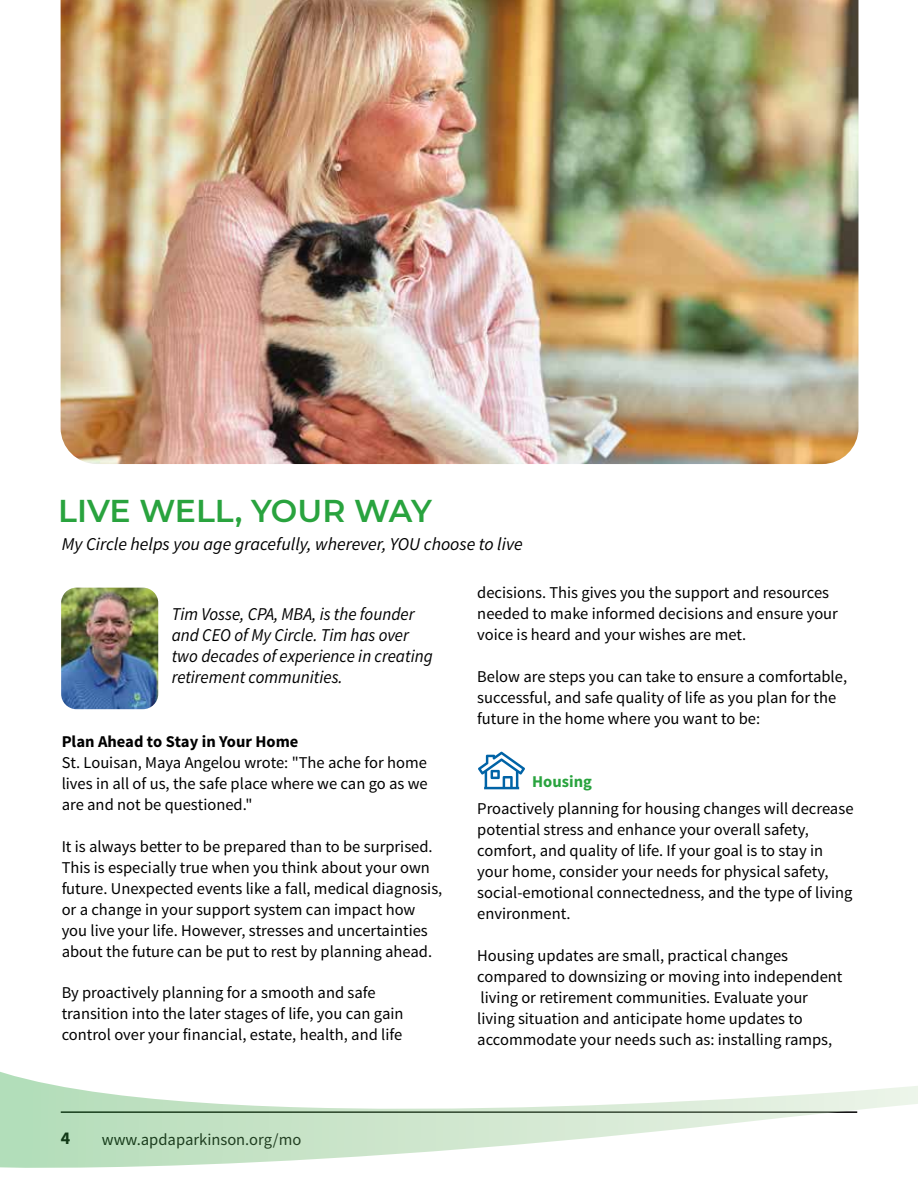
<style>
.page{position:relative;width:918px;height:1188px;background:#fff}
.page>*{position:absolute;margin:0;border:0;box-sizing:border-box;transform-origin:0 0}
.t1{font:600 31.5px "Montserrat";letter-spacing:-.005em;color:#29a33e}
.t2{font:italic 18px/21px "Source Sans Pro";color:#000;scale:.95 1}
.t3{font:italic 18px "Source Sans Pro";color:#000}
.t4{font:700 18px "Source Sans Pro";color:#000}
.t5{font:16.5px/21px "Source Sans Pro";color:#000}
.t6{font:700 16.5px "Source Sans Pro";color:#000}
.t7{font:700 16.5px "Source Sans Pro";color:#29a33e}
</style>
<div class="page">
<svg style="left:0;top:1072px;width:918px;height:96px"></svg>
<img style="left:61px;top:0;width:797px;height:464px">
<img style="left:61px;top:588px;width:97px;height:121px">
<svg style="left:478px;top:752px;width:47px;height:37px"></svg>
<h1 class="t1" style="left:58px;top:489px;width:375px">LIVE WELL, YOUR WAY</h1>
<p class="t3" style="left:62px;top:533px;width:462px">My Circle helps you age gracefully, wherever, YOU choose to live</p>
<p class="t2" style="left:172px;top:603px;width:276px">Tim Vosse, CPA, MBA, is the founder and CEO of My Circle. Tim has over two decades of experience in creating retirement communities.</p>
<p class="t6" style="left:62px;top:731px;width:238px">Plan Ahead to Stay in Your Home</p>
<p class="t5" style="left:62px;top:753px;width:368px;text-align:justify">St. Louisan, Maya Angelou wrote: "The ache for home lives in all of us, the safe place where we can go as we are and not be questioned."</p>
<p class="t5" style="left:62px;top:837px;width:382px">It is always better to be prepared than to be surprised.<br>This is especially true when you think about your own future. Unexpected events like a fall, medical diagnosis, or a change in your support system can impact how you live your life. However, stresses and uncertainties about the future can be put to rest by planning ahead.</p>
<p class="t5" style="left:62px;top:982px;width:343px">By proactively planning for a smooth and safe transition into the later stages of life, you can gain control over your financial, estate, health, and life</p>
<p class="t4" style="left:61px;top:1127px;width:11px">4</p>
<p class="t5" style="left:102px;top:1129px;width:201px">www.apdaparkinson.org/mo</p>
<p class="t5" style="left:477px;top:582px;width:362px">decisions. This gives you the support and resources needed to make informed decisions and ensure your voice is heard and your wishes are met.</p>
<p class="t5" style="left:477px;top:666px;width:371px">Below are steps you can take to ensure a comfortable, successful, and safe quality of life as you plan for the future in the home where you want to be:</p>
<p class="t7" style="left:532px;top:771px;width:61px">Housing</p>
<p class="t5" style="left:477px;top:798px;width:378px">Proactively planning for housing changes will decrease potential stress and enhance your overall safety, comfort, and quality of life. If your goal is to stay in your home, consider your needs for physical safety, social-emotional connectedness, and the type of living environment.</p>
<p class="t5" style="left:477px;top:945px;width:367px">Housing updates are small, practical changes compared to downsizing or moving into independent living or retirement communities. Evaluate your living situation and anticipate home updates to accommodate your needs such as: installing ramps,</p>
</div>
